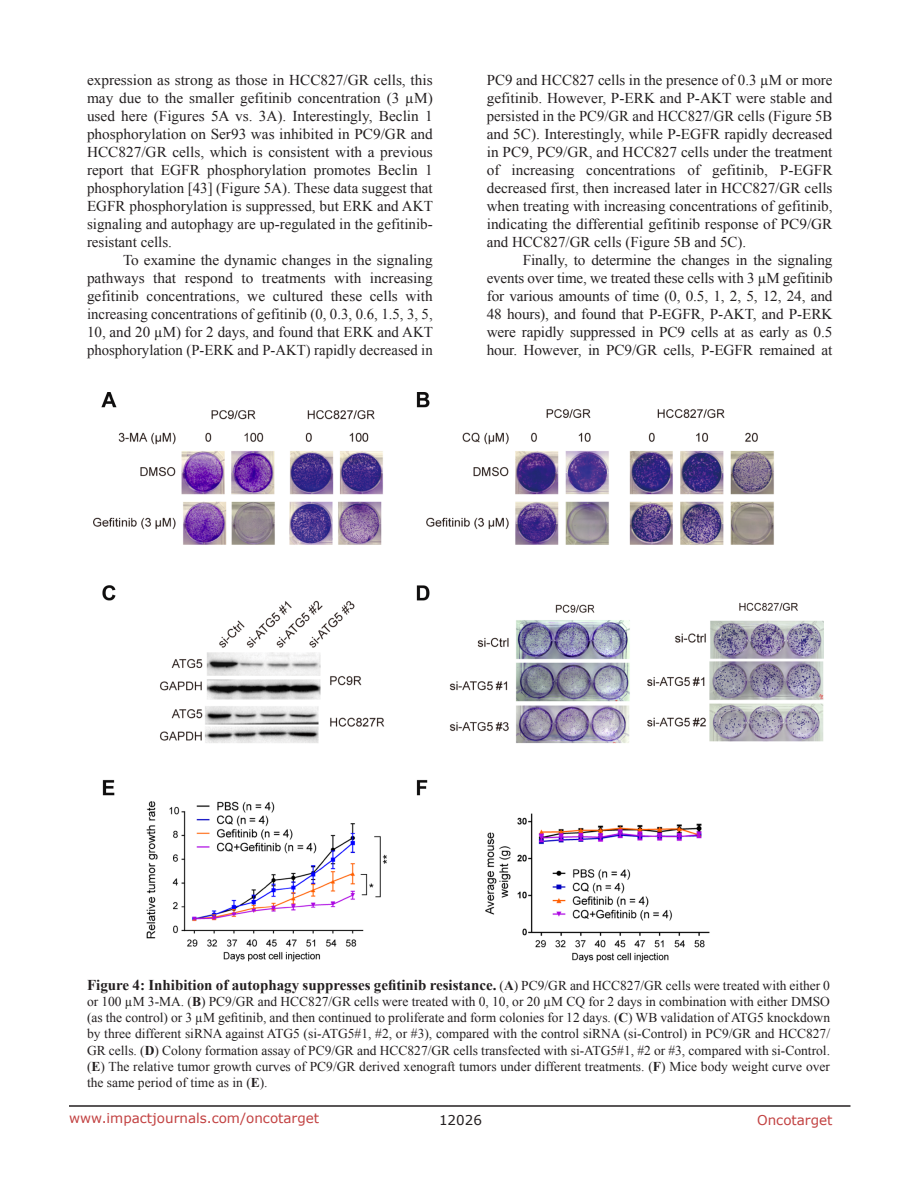
<style>
.page{position:relative;width:918px;height:1188px;background:#fff}
.page>*{position:absolute;margin:0;border:0;box-sizing:border-box;transform-origin:0 0}
.BodyText{font:15px/18px "Times New Roman";color:#231f20;text-align:justify}
.Figuretrx{font:700 15px "Times New Roman";color:#231f20}
.Figuretrx-2{font:13.5px/16.2px "Times New Roman";color:#231f20;text-align:justify}
.t1{font:13.5px "Verdana";color:#c24141}
.t2{font:13.5px "Verdana";color:#231f20}
.s1{font-weight:400;font-size:13.5px}
.s2{font-size:13.5px}
.s3{font-weight:700}
</style>
<div class="page">
<hr style="left:69px;top:1105px;width:781px;height:2px;background:#231f20">
<img style="left:94px;top:392px;width:729px;height:569px">
<p class="BodyText" style="left:87px;top:71px;width:348px">expression as strong as those in HCC827/GR cells, this may due to the smaller gefitinib concentration (3 µM) used here (Figures 5A vs. 3A). Interestingly, Beclin 1 phosphorylation on Ser93 was inhibited in PC9/GR and HCC827/GR cells, which is consistent with a previous report that EGFR phosphorylation promotes Beclin 1 phosphorylation [43] (Figure 5A). These data suggest that EGFR phosphorylation is suppressed, but ERK and AKT signaling and autophagy are up-regulated in the gefitinib&shy;resistant cells.</p>
<p class="BodyText" style="left:87px;top:251px;width:348px;text-indent:36px">To examine the dynamic changes in the signaling pathways that respond to treatments with increasing gefitinib concentrations, we cultured these cells with increasing concentrations of gefitinib (0, 0.3, 0.6, 1.5, 3, 5, 10, and 20 µM) for 2 days, and found that ERK and AKT phosphorylation (P-ERK and P-AKT) rapidly decreased in</p>
<p class="BodyText" style="left:487px;top:71px;width:347px">PC9 and HCC827 cells in the presence of 0.3 µM or more gefitinib. However, P-ERK and P-AKT were stable and persisted in the PC9/GR and HCC827/GR cells (Figure 5B and 5C). Interestingly, while P-EGFR rapidly decreased in PC9, PC9/GR, and HCC827 cells under the treatment of increasing concentrations of gefitinib, P-EGFR decreased first, then increased later in HCC827/GR cells when treating with increasing concentrations of gefitinib, indicating the differential gefitinib response of PC9/GR and HCC827/GR cells (Figure 5B and 5C).</p>
<p class="BodyText" style="left:487px;top:251px;width:347px;text-indent:36px">Finally, to determine the changes in the signaling events over time, we treated these cells with 3 µM gefitinib for various amounts of time (0, 0.5, 1, 2, 5, 12, 24, and 48 hours), and found that P-EGFR, P-AKT, and P-ERK were rapidly suppressed in PC9 cells at as early as 0.5 hour. However, in PC9/GR cells, P-EGFR remained at</p>
<p class="Figuretrx" style="left:87px;top:974px;width:745px">Figure 4: Inhibition of autophagy suppresses gefitinib resistance. <span class="s1">(</span><span class="s2">A</span><span class="s1">) PC9/GR and HCC827/GR cells were treated with either 0</span></p>
<p class="Figuretrx-2" style="left:87px;top:993px;width:745px">or 100 µM 3-MA. (<span class="s3">B</span>) PC9/GR and HCC827/GR cells were treated with 0, 10, or 20 µM CQ for 2 days in combination with either DMSO (as the control) or 3 µM gefitinib, and then continued to proliferate and form colonies for 12 days. (<span class="s3">C</span>) WB validation of ATG5 knockdown by three different siRNA against ATG5 (si-ATG5#1, #2, or #3), compared with the control siRNA (si-Control) in PC9/GR and HCC827/ GR cells. (<span class="s3">D</span>) Colony formation assay of PC9/GR and HCC827/GR cells transfected with si-ATG5#1, #2 or #3, compared with si-Control. (<span class="s3">E</span>) The relative tumor growth curves of PC9/GR derived xenograft tumors under different treatments. (<span class="s3">F</span>) Mice body weight curve over the same period of time as in (<span class="s3">E</span>).</p>
<p class="t1" style="left:69px;top:1109px;width:252px">www.impactjournals.com/oncotarget</p>
<p class="t2" style="left:439px;top:1111px;width:44px">12026</p>
<p class="t1" style="left:757px;top:1111px;width:77px">Oncotarget</p>
</div>
